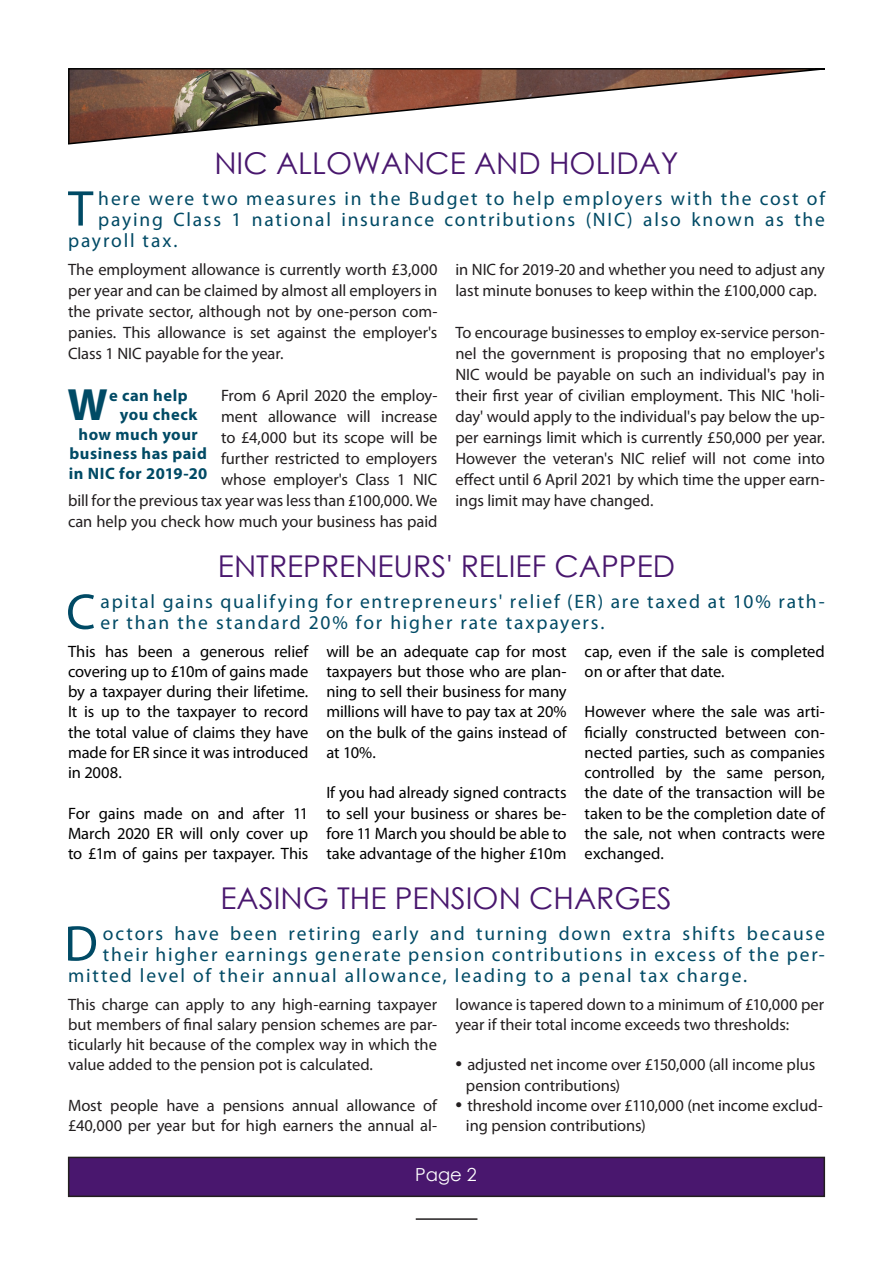
<style>
.page{position:relative;width:893px;height:1263px;background:#fff}
.page>*{position:absolute;margin:0;border:0;box-sizing:border-box;transform-origin:0 0}
.t1{font:50.7px "Myriad Pro";color:#004a65}
.t2{font:700 45.45px "Myriad Pro";color:#004a65}
.t3{font:30px "Century Gothic";color:#49176e}
.t4{font:19.5px/21px "Myriad Pro";letter-spacing:.09em;color:#004a65}
.t5{font:18px "Century Gothic";color:#fff}
.t6{font:16.5px/21px "Myriad Pro";letter-spacing:-.005em;color:#231f20;text-align:justify}
.t7{font:16.5px/20.2px "Myriad Pro";letter-spacing:-.005em;color:#000;text-align:justify}
.t8{font:700 16.5px "Myriad Pro";letter-spacing:.03em;color:#004a65}
.s1{font-size:24px}
</style>
<div class="page">
<svg style="left:68px;top:68px;width:757px;height:77px"></svg>
<hr style="left:416px;top:1218px;width:61px;height:2px;background:#231f20">
<div style="left:69px;top:1157px;width:755px;height:39px;background:#49176e"></div>
<div style="left:68px;top:1157px;width:757px;height:40px;border:2px solid #231f20"></div>
<p class="t3" style="left:214px;top:142px;width:466px">NIC ALLOWANCE AND HOLIDAY</p>
<p class="t1" style="left:68px;top:177px;width:27px">T</p>
<p class="t4" style="left:98px;top:187px;width:728px">here were two measures in the Budget to help employers with the cost of</p>
<p class="t4" style="left:98px;top:208px;width:728px">paying Class 1 national insurance contributions (NIC) also known as the</p>
<p class="t4" style="left:68px;top:229px;width:111px">payroll tax.</p>
<p class="t6" style="left:68px;top:258px;width:371px">The employment allowance is currently worth £3,000 per year and can be claimed by almost all employers in the private sector, although not by one-person com&shy;panies. This allowance is set against the employer's Class 1 NIC payable for the year.</p>
<p class="t6" style="left:68px;top:384px;width:371px;text-align:right">From 6 April 2020 the employ-<br>ment allowance will increase<br>to £4,000 but its scope will be<br>further restricted to employers<br>whose employer's Class 1 NIC<br>bill for the previous tax year was less than £100,000. We can help you check how much your business has paid</p>
<p class="t2" style="left:67px;top:375px;width:42px">W</p>
<p class="t8" style="left:109px;top:384px;width:80px">e can help</p>
<p class="t8" style="left:120px;top:404px;width:79px">you check</p>
<p class="t8" style="left:79px;top:423px;width:121px">how much your</p>
<p class="t8" style="left:70px;top:443px;width:139px">business has paid</p>
<p class="t8" style="left:69px;top:462px;width:140px">in NIC for 2019-20</p>
<p class="t6" style="left:455px;top:258px;width:371px">in NIC for 2019-20 and whether you need to adjust any last minute bonuses to keep within the £100,000 cap.</p>
<p class="t6" style="left:455px;top:321px;width:371px">To encourage businesses to employ ex-service person&shy;nel the government is proposing that no employer's NIC would be payable on such an individual's pay in their first year of civilian employment. This NIC 'holi&shy;day' would apply to the individual's pay below the up&shy;per earnings limit which is currently £50,000 per year.<br>However the veteran's NIC relief will not come into effect until 6 April 2021 by which time the upper earn&shy;ings limit may have changed.</p>
<p class="t3" style="left:218px;top:546px;width:459px">ENTREPRENEURS' RELIEF CAPPED</p>
<p class="t1" style="left:66px;top:581px;width:31px">C</p>
<p class="t4" style="left:101px;top:590px;width:726px">apital gains qualifying for entrepreneurs' relief (ER) are taxed at 10% rath&shy;er than the standard 20% for higher rate taxpayers.</p>
<p class="t7" style="left:68px;top:641px;width:242px">This has been a generous relief covering up to £10m of gains made by a taxpayer during their lifetime.<br>It is up to the taxpayer to record the total value of claims they have made for ER since it was introduced in 2008.</p>
<p class="t7" style="left:68px;top:803px;width:242px">For gains made on and after 11<br>March 2020 ER will only cover up to £1m of gains per taxpayer. This</p>
<p class="t7" style="left:326px;top:641px;width:242px">will be an adequate cap for most taxpayers but those who are plan&shy;ning to sell their business for many millions will have to pay tax at 20% on the bulk of the gains instead of at 10%.</p>
<p class="t7" style="left:326px;top:782px;width:242px">If you had already signed contracts to sell your business or shares be&shy;fore 11 March you should be able to take advantage of the higher £10m</p>
<p class="t7" style="left:585px;top:641px;width:242px">cap, even if the sale is completed on or after that date.</p>
<p class="t7" style="left:585px;top:701px;width:242px">However where the sale was arti&shy;ficially constructed between con&shy;nected parties, such as companies controlled by the same person, the date of the transaction will be taken to be the completion date of the sale, not when contracts were exchanged.</p>
<p class="t3" style="left:220px;top:877px;width:453px">EASING THE PENSION CHARGES</p>
<p class="t1" style="left:64px;top:912px;width:35px">D</p>
<p class="t4" style="left:103px;top:922px;width:723px">octors have been retiring early and turning down extra shifts because</p>
<p class="t4" style="left:103px;top:943px;width:723px">their higher earnings generate pension contributions in excess of the per-</p>
<p class="t4" style="left:68px;top:964px;width:681px">mitted level of their annual allowance, leading to a penal tax charge.</p>
<p class="t6" style="left:68px;top:994px;width:371px;line-height:20.2px">This charge can apply to any high-earning taxpayer but members of final salary pension schemes are par&shy;ticularly hit because of the complex way in which the value added to the pension pot is calculated.</p>
<p class="t6" style="left:68px;top:1095px;width:371px;line-height:20.2px">Most people have a pensions annual allowance of £40,000 per year but for high earners the annual al-</p>
<p class="t6" style="left:455px;top:994px;width:370px;line-height:20.2px">lowance is tapered down to a minimum of £10,000 per year if their total income exceeds two thresholds:</p>
<p class="t6" style="left:455px;top:1054px;width:361px"><span class="s1">•</span> adjusted net income over £150,000 (all income plus</p>
<p class="t6" style="left:466px;top:1074px;width:156px">pension contributions)</p>
<p class="t6" style="left:455px;top:1094px;width:369px"><span class="s1">•</span> threshold income over £110,000 (net income exclud-</p>
<p class="t6" style="left:466px;top:1115px;width:181px">ing pension contributions)</p>
<p class="t5" style="left:415px;top:1162px;width:63px">Page 2</p>
</div>
